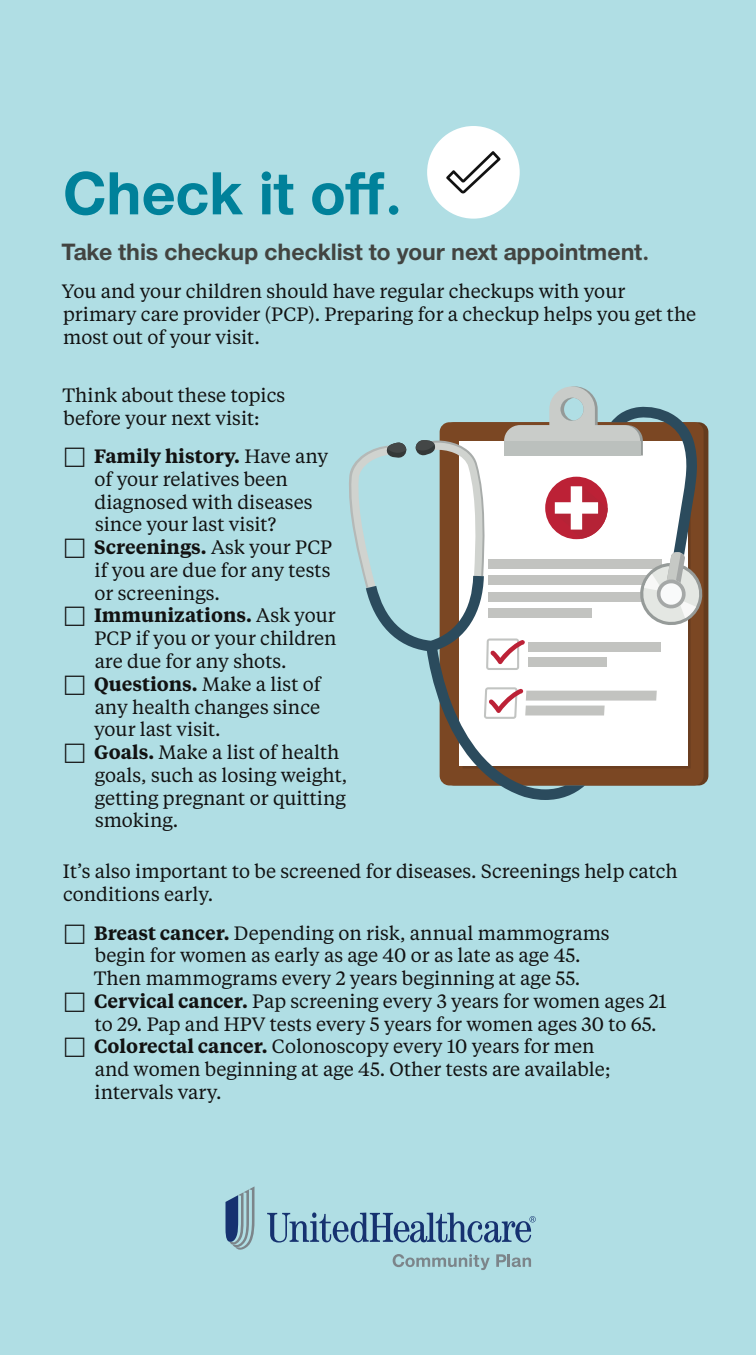
<style>
.page{position:relative;width:756px;height:1355px;background:#fff}
.page>*{position:absolute;margin:0;border:0;box-sizing:border-box;transform-origin:0 0}
.t1{font:700 63px "UHC Sans";color:#00819a}
.t2{font:700 24.5px "UHC Sans";color:#424441}
.t3{font:19.25px/22.8px "UHC Serif Text";color:#121212}
.s1{font-weight:600}
</style>
<div class="page">
<div style="left:0;top:0;width:756px;height:1354px;background:#b0dee4"></div>
<svg style="left:267px;top:1212px;width:269px;height:30px"></svg>
<svg style="left:226px;top:1186px;width:29px;height:63px"></svg>
<svg style="left:393px;top:1254px;width:97px;height:16px"></svg>
<svg style="left:496px;top:1254px;width:35px;height:13px"></svg>
<div style="left:440px;top:422px;width:264px;height:363px;background:#7b4723;border-radius:10px"></div>
<div style="left:460px;top:441px;width:228px;height:324px;background:#fff"></div>
<div style="left:488px;top:559px;width:174px;height:10px;background:#c2c3c0"></div>
<div style="left:488px;top:575px;width:174px;height:10px;background:#c2c3c0"></div>
<div style="left:528px;top:642px;width:132px;height:10px;background:#c2c3c0"></div>
<div style="left:528px;top:656px;width:78px;height:10px;background:#c2c3c0"></div>
<svg style="left:585px;top:690px;width:72px;height:26px"></svg>
<svg style="left:504px;top:386px;width:201px;height:241px"></svg>
<svg style="left:349px;top:442px;width:58px;height:144px"></svg>
<svg style="left:415px;top:439px;width:70px;height:137px"></svg>
<svg style="left:366px;top:576px;width:219px;height:224px"></svg>
<div style="left:427px;top:126px;width:93px;height:93px;background:#fff;border-radius:50%"></div>
<svg style="left:446px;top:151px;width:55px;height:42px"></svg>
<h1 class="t1" style="left:63px;top:151px;width:341px">Check it off.</h1>
<p class="t2" style="left:61px;top:235px;width:589px">Take this checkup checklist to your next appointment.</p>
<p class="t3" style="left:62px;top:279px;width:636px">You and your children should have regular checkups with your primary care provider (PCP). Preparing for a checkup helps you get the most out of your visit.</p>
<p class="t3" style="left:63px;top:383px;width:224px">Think about these topics before your next visit:</p>
<p class="t3" style="left:94px;top:444px;width:255px"><span class="s1">Family history.</span> Have any of your relatives been diagnosed with diseases since your last visit?<br><span class="s1">Screenings.</span> Ask your PCP if you are due for any tests or screenings.<br><span class="s1">Immunizations.</span> Ask your<br>PCP if you or your children are due for any shots.<br><span class="s1">Questions.</span> Make a list of any health changes since your last visit.<br><span class="s1">Goals.</span> Make a list of health goals, such as losing weight, getting pregnant or quitting smoking.</p>
<p class="t3" style="left:63px;top:859px;width:616px">It’s also important to be screened for diseases. Screenings help catch conditions early.</p>
<p class="t3" style="left:94px;top:920px;width:574px"><span class="s1">Breast cancer.</span> Depending on risk, annual mammograms<br>begin for women as early as age 40 or as late as age 45.<br>Then mammograms every 2 years beginning at age 55.<br><span class="s1">Cervical cancer.</span> Pap screening every 3 years for women ages 21 to 29. Pap and HPV tests every 5 years for women ages 30 to 65.<br><span class="s1">Colorectal cancer.</span> Colonoscopy every 10 years for men<br>and women beginning at age 45. Other tests are available; intervals vary.</p>
</div>
